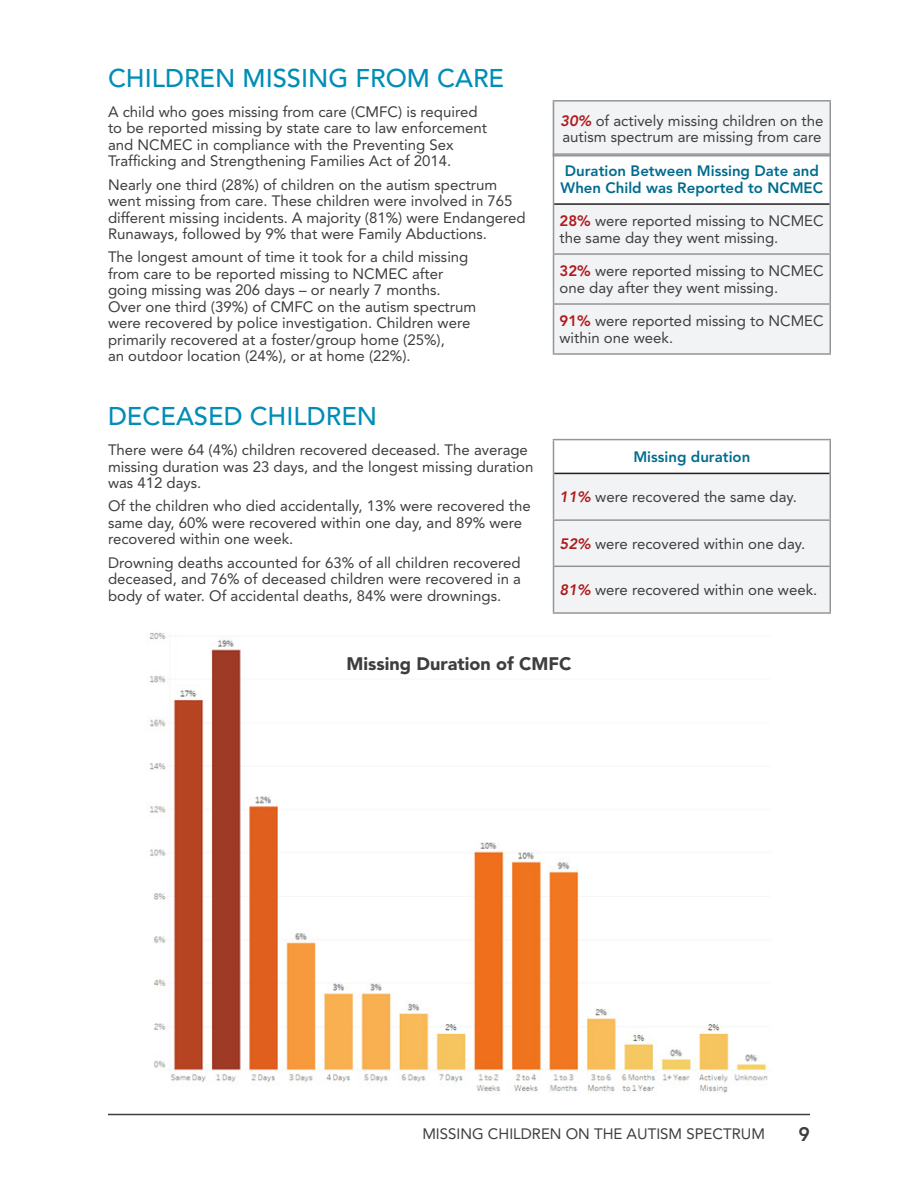
<style>
.page{position:relative;width:918px;height:1188px;background:#fff}
.page>*{position:absolute;margin:0;border:0;box-sizing:border-box;transform-origin:0 0}
.t1{font:500 25.5px "Avenir LT Std";color:#008db6}
.t2{font:800 19.5px "Avenir LT Std";color:#3e3e3f}
.H2_12pt{font:900 18px "Avenir LT Std";color:#3e3e3f}
.t3{font:15px/16.5px "Avenir LT Std";color:#3e3e3f}
.H2_12pt-2{font:800 15px/16.5px "Avenir LT Std";color:#006c8f}
.s1{font-weight:800;font-style:italic;color:#ae1a1e}
.s2{font-weight:800;color:#ae1a1e}
</style>
<div class="page">
<div style="left:553px;top:100px;width:278px;height:56px;background:#f2f3f4"></div>
<hr style="left:553px;top:100px;width:278px;height:2px;background:#939598">
<hr style="left:553px;top:102px;width:1px;height:53px;background:#939598">
<hr style="left:830px;top:102px;width:1px;height:53px;background:#939598">
<hr style="left:553px;top:155px;width:278px;height:1px;background:#939598">
<div style="left:554px;top:205px;width:276px;height:148px;background:#f2f3f4"></div>
<hr style="left:553px;top:153px;width:278px;height:2px;background:#939598">
<hr style="left:553px;top:155px;width:1px;height:49px;background:#939598">
<hr style="left:830px;top:155px;width:1px;height:49px;background:#939598">
<hr style="left:553px;top:204px;width:1px;height:49px;background:#939598">
<hr style="left:830px;top:204px;width:1px;height:49px;background:#939598">
<hr style="left:553px;top:253px;width:278px;height:2px;background:#939598">
<hr style="left:553px;top:255px;width:1px;height:48px;background:#939598">
<hr style="left:830px;top:255px;width:1px;height:48px;background:#939598">
<hr style="left:553px;top:303px;width:278px;height:2px;background:#939598">
<hr style="left:553px;top:305px;width:1px;height:48px;background:#939598">
<hr style="left:830px;top:305px;width:1px;height:48px;background:#939598">
<hr style="left:553px;top:353px;width:278px;height:2px;background:#939598">
<hr style="left:554px;top:203px;width:276px;height:2px;background:#231f20">
<img style="left:148px;top:632px;width:620px;height:462px">
<div style="left:554px;top:474px;width:276px;height:138px;background:#f2f3f4"></div>
<hr style="left:553px;top:439px;width:278px;height:1px;background:#939598">
<hr style="left:553px;top:440px;width:1px;height:33px;background:#939598">
<hr style="left:830px;top:440px;width:1px;height:33px;background:#939598">
<hr style="left:553px;top:473px;width:1px;height:46px;background:#939598">
<hr style="left:830px;top:473px;width:1px;height:46px;background:#939598">
<hr style="left:553px;top:519px;width:278px;height:2px;background:#939598">
<hr style="left:553px;top:521px;width:1px;height:45px;background:#939598">
<hr style="left:830px;top:521px;width:1px;height:45px;background:#939598">
<hr style="left:553px;top:566px;width:278px;height:1px;background:#939598">
<hr style="left:553px;top:567px;width:1px;height:45px;background:#939598">
<hr style="left:830px;top:567px;width:1px;height:45px;background:#939598">
<hr style="left:553px;top:612px;width:278px;height:2px;background:#939598">
<hr style="left:554px;top:473px;width:276px;height:1px;background:#231f20">
<hr style="left:108px;top:1114px;width:702px;height:1px;background:#3e3e3f">
<h1 class="t1" style="left:108px;top:63px;width:398px">CHILDREN MISSING FROM CARE</h1>
<p class="t3" style="left:108px;top:103px;width:381px">A child who goes missing from care (CMFC) is required to be reported missing by state care to law enforcement and NCMEC in compliance with the Preventing Sex Trafficking and Strengthening Families Act of 2014.</p>
<p class="t3" style="left:108px;top:176px;width:419px">Nearly one third (28%) of children on the autism spectrum went missing from care. These children were involved in 765 different missing incidents. A majority (81%) were Endangered Runaways, followed by 9% that were Family Abductions.</p>
<p class="t3" style="left:108px;top:249px;width:370px">The longest amount of time it took for a child missing from care to be reported missing to NCMEC after going missing was 206 days – or nearly 7 months.<br>Over one third (39%) of CMFC on the autism spectrum were recovered by police investigation. Children were primarily recovered at a foster/group home (25%),<br>an outdoor location (24%), or at home (22%).</p>
<h1 class="t1" style="left:108px;top:402px;width:271px">DECEASED CHILDREN</h1>
<p class="t3" style="left:108px;top:442px;width:427px">There were 64 (4%) children recovered deceased. The average missing duration was 23 days, and the longest missing duration was 412 days.</p>
<p class="t3" style="left:108px;top:498px;width:424px">Of the children who died accidentally, 13% were recovered the same day, 60% were recovered within one day, and 89% were recovered within one week.</p>
<p class="t3" style="left:108px;top:554px;width:415px;text-align:justify">Drowning deaths accounted for 63% of all children recovered deceased, and 76% of deceased children were recovered in a body of water. Of accidental deaths, 84% were drownings.</p>
<p class="t3" style="left:560px;top:112px;width:265px"><span class="s1">30%</span> of actively missing children on the autism spectrum are missing from care</p>
<p class="H2_12pt-2" style="left:561px;top:163px;width:264px">Duration Between Missing Date and<br>When Child was Reported to NCMEC</p>
<p class="t3" style="left:560px;top:213px;width:266px"><span class="s2">28%</span> were reported missing to NCMEC the same day they went missing.</p>
<p class="t3" style="left:560px;top:263px;width:266px"><span class="s2">32%</span> were reported missing to NCMEC one day after they went missing.</p>
<p class="t3" style="left:560px;top:313px;width:266px"><span class="s2">91%</span> were reported missing to NCMEC within one week.</p>
<p class="H2_12pt-2" style="left:633px;top:449px;width:118px">Missing duration</p>
<p class="t3" style="left:560px;top:489px;width:236px"><span class="s1">11%</span> were recovered the same day.</p>
<p class="t3" style="left:560px;top:536px;width:245px"><span class="s1">52%</span> were recovered within one day.</p>
<p class="t3" style="left:560px;top:582px;width:257px"><span class="s1">81%</span> were recovered within one week.</p>
<p class="H2_12pt" style="left:347px;top:653px;width:226px">Missing Duration of CMFC</p>
<p class="t3" style="left:422px;top:1126px;width:344px">MISSING CHILDREN ON THE AUTISM SPECTRUM</p>
<h2 class="t2" style="left:798px;top:1123px;width:13px">9</h2>
</div>
